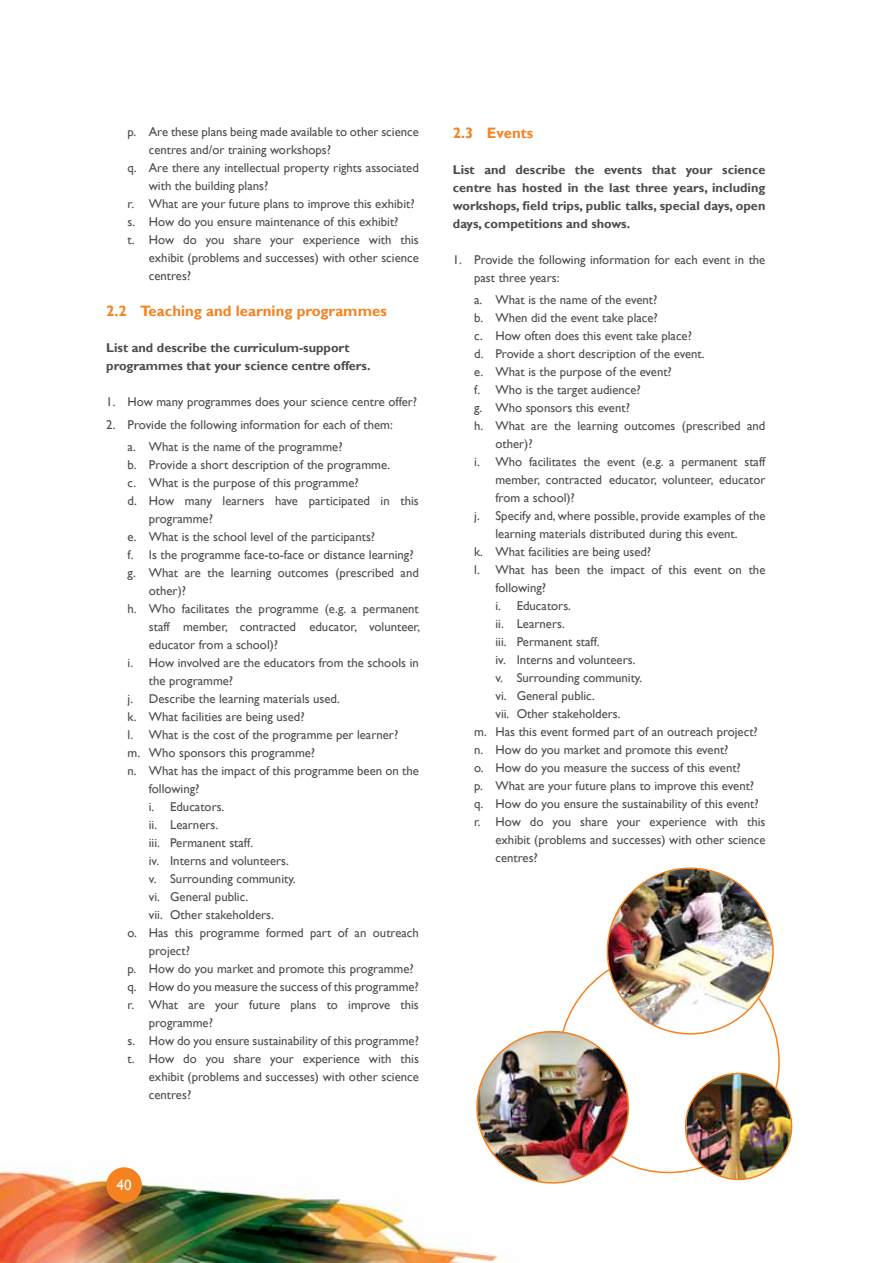
<style>
.page{position:relative;width:893px;height:1263px;background:#fff}
.page>*{position:absolute;margin:0;border:0;box-sizing:border-box;transform-origin:0 0}
.t1{font:700 15px "Gill Sans";color:#f58220}
.t2{font:15px "Gill Sans";color:#fff}
.t3{font:12.75px/22.2px "Gill Sans";color:#4d4d4f}
.t4{font:700 12.75px/18px "Gill Sans";color:#4d4d4f}
</style>
<div class="page">
<img style="left:0;top:1166px;width:500px;height:97px">
<div style="left:106px;top:1167px;width:36px;height:36px;background:#f58220;border-radius:50%"></div>
<svg style="left:565px;top:940px;width:215px;height:234px"></svg>
<img style="left:680px;top:1067px;width:113px;height:114px">
<img style="left:607px;top:870px;width:166px;height:164px">
<img style="left:469px;top:1023px;width:168px;height:168px">
<p class="t3" style="left:128px;top:121px;width:293px">p. Are these plans being made available to other science</p>
<p class="t3" style="left:149px;top:139px;width:184px">centres and/or training workshops?</p>
<p class="t3" style="left:128px;top:157px;width:293px">q. Are there any intellectual property rights associated</p>
<p class="t3" style="left:149px;top:175px;width:121px">with the building plans?</p>
<p class="t3" style="left:128px;top:193px;width:289px">r. What are your future plans to improve this exhibit?</p>
<p class="t3" style="left:128px;top:211px;width:272px">s. How do you ensure maintenance of this exhibit?</p>
<p class="t3" style="left:128px;top:229px;width:293px">t. How do you share your experience with this</p>
<p class="t3" style="left:149px;top:247px;width:271px">exhibit (problems and successes) with other science</p>
<p class="t3" style="left:149px;top:265px;width:44px">centres?</p>
<p class="t1" style="left:106px;top:302px;width:282px">2.2 Teaching and learning programmes</p>
<p class="t4" style="left:106px;top:339px;width:266px">List and describe the curriculum-support programmes that your science centre offers.</p>
<p class="t3" style="left:106px;top:391px;width:312px">1. How many programmes does your science centre offer?</p>
<p class="t3" style="left:128px;top:413px;width:267px;text-indent:-21px">2. Provide the following information for each of them: a. What is the name of the programme?</p>
<p class="t3" style="left:128px;top:454px;width:264px">b. Provide a short description of the programme.</p>
<p class="t3" style="left:128px;top:472px;width:233px">c. What is the purpose of this programme?</p>
<p class="t3" style="left:128px;top:490px;width:293px">d. How many learners have participated in this</p>
<p class="t3" style="left:149px;top:508px;width:66px">programme?</p>
<p class="t3" style="left:128px;top:526px;width:249px">e. What is the school level of the participants?</p>
<p class="t3" style="left:128px;top:544px;width:287px">f. Is the programme face-to-face or distance learning?</p>
<p class="t3" style="left:128px;top:562px;width:293px">g. What are the learning outcomes (prescribed and</p>
<p class="t3" style="left:149px;top:580px;width:39px">other)?</p>
<p class="t3" style="left:128px;top:598px;width:293px">h. Who facilitates the programme (e.g. a permanent</p>
<p class="t3" style="left:149px;top:616px;width:273px">staff member, contracted educator, volunteer,</p>
<p class="t3" style="left:149px;top:634px;width:131px">educator from a school)?</p>
<p class="t3" style="left:128px;top:652px;width:293px">i. How involved are the educators from the schools in</p>
<p class="t3" style="left:149px;top:670px;width:86px">the programme?</p>
<p class="t3" style="left:128px;top:688px;width:214px">j. Describe the learning materials used.</p>
<p class="t3" style="left:128px;top:706px;width:179px">k. What facilities are being used?</p>
<p class="t3" style="left:128px;top:724px;width:272px">l. What is the cost of the programme per learner?</p>
<p class="t3" style="left:128px;top:742px;width:189px">m. Who sponsors this programme?</p>
<p class="t3" style="left:128px;top:760px;width:293px">n. What has the impact of this programme been on the</p>
<p class="t3" style="left:149px;top:778px;width:52px">following?</p>
<p class="t3" style="left:149px;top:796px;width:77px">i. Educators.</p>
<p class="t3" style="left:149px;top:814px;width:71px">ii. Learners.</p>
<p class="t3" style="left:149px;top:832px;width:106px">iii. Permanent staff.</p>
<p class="t3" style="left:149px;top:850px;width:142px">iv. Interns and volunteers.</p>
<p class="t3" style="left:149px;top:868px;width:148px">v. Surrounding community.</p>
<p class="t3" style="left:149px;top:886px;width:101px">vi. General public.</p>
<p class="t3" style="left:149px;top:904px;width:127px">vii. Other stakeholders.</p>
<p class="t3" style="left:128px;top:922px;width:293px">o. Has this programme formed part of an outreach</p>
<p class="t3" style="left:149px;top:940px;width:43px">project?</p>
<p class="t3" style="left:128px;top:958px;width:288px">p. How do you market and promote this programme?</p>
<p class="t3" style="left:128px;top:976px;width:293px">q. How do you measure the success of this programme?</p>
<p class="t3" style="left:128px;top:994px;width:293px">r. What are your future plans to improve this</p>
<p class="t3" style="left:149px;top:1012px;width:66px">programme?</p>
<p class="t3" style="left:128px;top:1030px;width:293px">s. How do you ensure sustainability of this programme?</p>
<p class="t3" style="left:128px;top:1048px;width:293px">t. How do you share your experience with this</p>
<p class="t3" style="left:149px;top:1066px;width:271px">exhibit (problems and successes) with other science</p>
<p class="t3" style="left:149px;top:1084px;width:44px">centres?</p>
<p class="t2" style="left:117px;top:1176px;width:16px">40</p>
<p class="t1" style="left:453px;top:124px;width:82px">2.3 Events</p>
<p class="t4" style="left:453px;top:161px;width:314px;text-align:justify">List and describe the events that your science centre has hosted in the last three years, including workshops, field trips, public talks, special days, open days, competitions and shows.</p>
<p class="t3" style="left:474px;top:251px;width:293px;line-height:18px;text-indent:-21px">1. Provide the following information for each event in the past three years:</p>
<p class="t3" style="left:474px;top:289px;width:185px">a. What is the name of the event?</p>
<p class="t3" style="left:474px;top:307px;width:185px">b. When did the event take place?</p>
<p class="t3" style="left:474px;top:325px;width:219px">c. How often does this event take place?</p>
<p class="t3" style="left:474px;top:343px;width:232px">d. Provide a short description of the event.</p>
<p class="t3" style="left:474px;top:361px;width:199px">e. What is the purpose of the event?</p>
<p class="t3" style="left:474px;top:379px;width:168px">f. Who is the target audience?</p>
<p class="t3" style="left:474px;top:397px;width:157px">g. Who sponsors this event?</p>
<p class="t3" style="left:474px;top:415px;width:293px">h. What are the learning outcomes (prescribed and</p>
<p class="t3" style="left:495px;top:433px;width:39px">other)?</p>
<p class="t3" style="left:474px;top:451px;width:293px">i. Who facilitates the event (e.g. a permanent staff</p>
<p class="t3" style="left:495px;top:469px;width:271px">member, contracted educator, volunteer, educator</p>
<p class="t3" style="left:495px;top:487px;width:81px">from a school)?</p>
<p class="t3" style="left:474px;top:505px;width:293px">j. Specify and, where possible, provide examples of the</p>
<p class="t3" style="left:495px;top:523px;width:244px">learning materials distributed during this event.</p>
<p class="t3" style="left:474px;top:541px;width:179px">k. What facilities are being used?</p>
<p class="t3" style="left:474px;top:559px;width:293px">l. What has been the impact of this event on the</p>
<p class="t3" style="left:495px;top:577px;width:52px">following?</p>
<p class="t3" style="left:495px;top:595px;width:77px">i. Educators.</p>
<p class="t3" style="left:495px;top:613px;width:71px">ii. Learners.</p>
<p class="t3" style="left:495px;top:631px;width:106px">iii. Permanent staff.</p>
<p class="t3" style="left:495px;top:649px;width:142px">iv. Interns and volunteers.</p>
<p class="t3" style="left:495px;top:667px;width:148px">v. Surrounding community.</p>
<p class="t3" style="left:495px;top:685px;width:101px">vi. General public.</p>
<p class="t3" style="left:495px;top:703px;width:127px">vii. Other stakeholders.</p>
<p class="t3" style="left:474px;top:721px;width:285px">m. Has this event formed part of an outreach project?</p>
<p class="t3" style="left:474px;top:739px;width:256px">n. How do you market and promote this event?</p>
<p class="t3" style="left:474px;top:757px;width:268px">o. How do you measure the success of this event?</p>
<p class="t3" style="left:474px;top:775px;width:281px">p. What are your future plans to improve this event?</p>
<p class="t3" style="left:474px;top:793px;width:286px">q. How do you ensure the sustainability of this event?</p>
<p class="t3" style="left:474px;top:811px;width:293px">r. How do you share your experience with this</p>
<p class="t3" style="left:495px;top:829px;width:271px">exhibit (problems and successes) with other science</p>
<p class="t3" style="left:495px;top:847px;width:44px">centres?</p>
</div>
